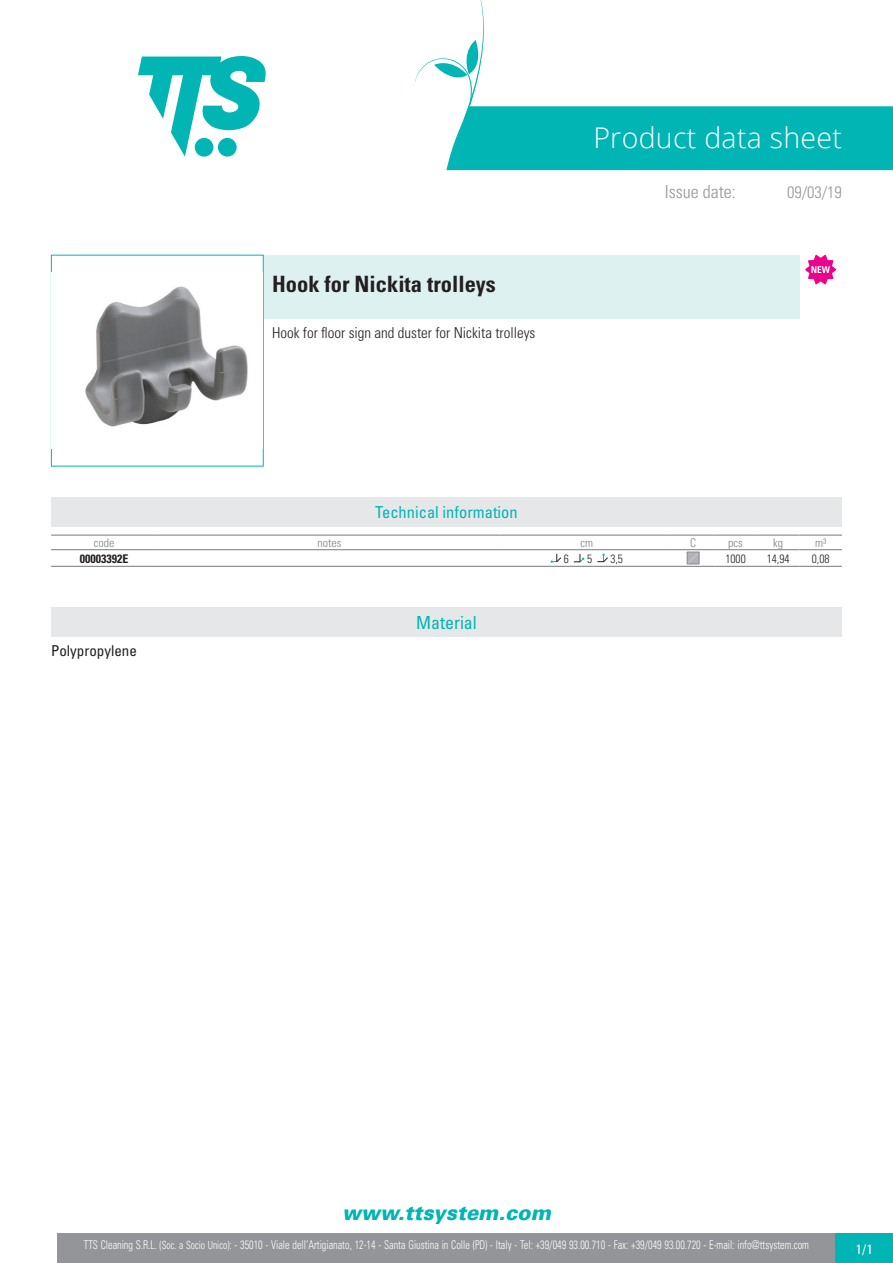
<style>
.page{position:relative;width:893px;height:1263px;background:#fff}
.page>*{position:absolute;margin:0;border:0;box-sizing:border-box;transform-origin:0 0}
.t1{font:300 28.5px "Open Sans";letter-spacing:.01em;color:#fff}
.t2{font:700 condensed 22.5px "Univers LT Std";color:#231f20}
.t3{font:italic 900 20.85px "Univers";color:#00b5b3;scale:.96 1}
.t4{font:300 condensed 18px "Univers";color:#939598}
.t5{font:condensed 18px "Univers LT Std";color:#00b5b3}
.t6{font:condensed 16.5px "Univers";color:#00b5b3}
.t7{font:300 condensed 16.5px "Univers";color:#939598}
.t8{font:300 condensed 15px "Univers LT Std";color:#231f20}
.t9{font:condensed 15px "Univers LT Std";color:#231f20}
.t10{font:condensed 13.5px "Univers";color:#fff}
.t11{font:300 condensed 12px "Univers";color:#fff;scale:.85 1}
.t12{font:300 condensed 12px "Univers";color:#808285}
.t13{font:300 condensed 12px "Univers";color:#231f20;scale:.95 1}
.t14{font:700 condensed 12px "Univers";color:#231f20}
.s1{font-size:11.25px}
</style>
<div class="page">
<svg style="left:138px;top:56px;width:128px;height:101px"></svg>
<div style="left:57px;top:1233px;width:779px;height:30px;background:#939598"></div>
<div style="left:836px;top:1233px;width:57px;height:30px;background:#00b5b3"></div>
<svg style="left:415px;top:0;width:478px;height:170px"></svg>
<div style="left:51px;top:255px;width:213px;height:211px;border:1px solid #00b5b3"></div>
<img style="left:52px;top:272px;width:211px;height:176px">
<div style="left:264px;top:255px;width:535px;height:63px;background:#ddf1f0"></div>
<svg style="left:805px;top:255px;width:31px;height:29px"></svg>
<div style="left:51px;top:497px;width:791px;height:29px;background:#e6e7e9"></div>
<hr style="left:51px;top:535px;width:106px;height:1px;background:#76787b">
<hr style="left:157px;top:535px;width:345px;height:1px;background:#76787b">
<hr style="left:502px;top:535px;width:170px;height:1px;background:#76787b">
<hr style="left:672px;top:535px;width:42px;height:1px;background:#76787b">
<hr style="left:714px;top:535px;width:43px;height:1px;background:#76787b">
<hr style="left:757px;top:535px;width:42px;height:1px;background:#76787b">
<hr style="left:799px;top:535px;width:43px;height:1px;background:#76787b">
<hr style="left:51px;top:549px;width:106px;height:1px;background:#76787b">
<hr style="left:51px;top:566px;width:106px;height:1px;background:#76787b">
<hr style="left:157px;top:549px;width:345px;height:1px;background:#76787b">
<hr style="left:157px;top:566px;width:345px;height:1px;background:#76787b">
<hr style="left:502px;top:549px;width:170px;height:1px;background:#76787b">
<hr style="left:502px;top:566px;width:170px;height:1px;background:#76787b">
<hr style="left:672px;top:549px;width:42px;height:1px;background:#76787b">
<hr style="left:672px;top:566px;width:42px;height:1px;background:#76787b">
<hr style="left:714px;top:549px;width:43px;height:1px;background:#76787b">
<hr style="left:714px;top:566px;width:43px;height:1px;background:#76787b">
<hr style="left:757px;top:549px;width:42px;height:1px;background:#76787b">
<hr style="left:757px;top:566px;width:42px;height:1px;background:#76787b">
<hr style="left:799px;top:549px;width:43px;height:1px;background:#76787b">
<hr style="left:799px;top:566px;width:43px;height:1px;background:#76787b">
<svg style="left:551px;top:554px;width:10px;height:9px"></svg>
<svg style="left:574px;top:554px;width:10px;height:9px"></svg>
<svg style="left:597px;top:554px;width:11px;height:8px"></svg>
<svg style="left:689px;top:554px;width:8px;height:8px"></svg>
<div style="left:687px;top:552px;width:12px;height:12px;border:1px solid #87898c"></div>
<div style="left:51px;top:608px;width:791px;height:29px;background:#e6e7e9"></div>
<p class="t2" style="left:272px;top:270px;width:225px">Hook for Nickita trolleys</p>
<p class="t8" style="left:272px;top:324px;width:265px">Hook for floor sign and duster for Nickita trolleys</p>
<p class="t1" style="left:593px;top:118px;width:250px">Product data sheet</p>
<p class="t4" style="left:665px;top:181px;width:72px">Issue date:</p>
<p class="t7" style="left:787px;top:182px;width:56px">09/03/19</p>
<p class="t6" style="left:375px;top:502px;width:144px">Technical information</p>
<p class="t12" style="left:94px;top:535px;width:22px">code</p>
<p class="t12" style="left:318px;top:535px;width:25px">notes</p>
<p class="t12" style="left:580px;top:535px;width:14px">cm</p>
<p class="t12" style="left:690px;top:535px;width:7px">C</p>
<p class="t12" style="left:728px;top:535px;width:16px">pcs</p>
<p class="t12" style="left:773px;top:535px;width:11px">kg</p>
<p class="t12" style="left:815px;top:535px;width:13px">m³</p>
<p class="t14" style="left:80px;top:551px;width:50px">00003392E</p>
<p class="t13" style="left:564px;top:551px;width:7px">6</p>
<p class="t13" style="left:587px;top:551px;width:7px">5</p>
<p class="t13" style="left:610px;top:551px;width:15px">3,5</p>
<p class="t13" style="left:725px;top:551px;width:23px">1000</p>
<p class="t13" style="left:767px;top:551px;width:25px">14,94</p>
<p class="t13" style="left:812px;top:551px;width:20px">0,08</p>
<p class="t9" style="left:51px;top:642px;width:87px">Polypropylene</p>
<p class="t5" style="left:416px;top:611px;width:62px">Material</p>
<h3 class="t3" style="left:342px;top:1200px;width:219px">www.ttsystem.com</h3>
<p class="t11" style="left:84px;top:1238px;width:855px">TTS Cleaning S.R.L. <span class="s1">(Soc. a Socio Unico)</span>: - 35010 - Viale dell’Artigianato, 12-14 - Santa Giustina in Colle (PD) - Italy - Tel: +39/049 93.00.710 - Fax: +39/049 93.00.720 - E-mail: info@ttsystem.com</p>
<p class="t10" style="left:856px;top:1240px;width:19px">1/1</p>
</div>
